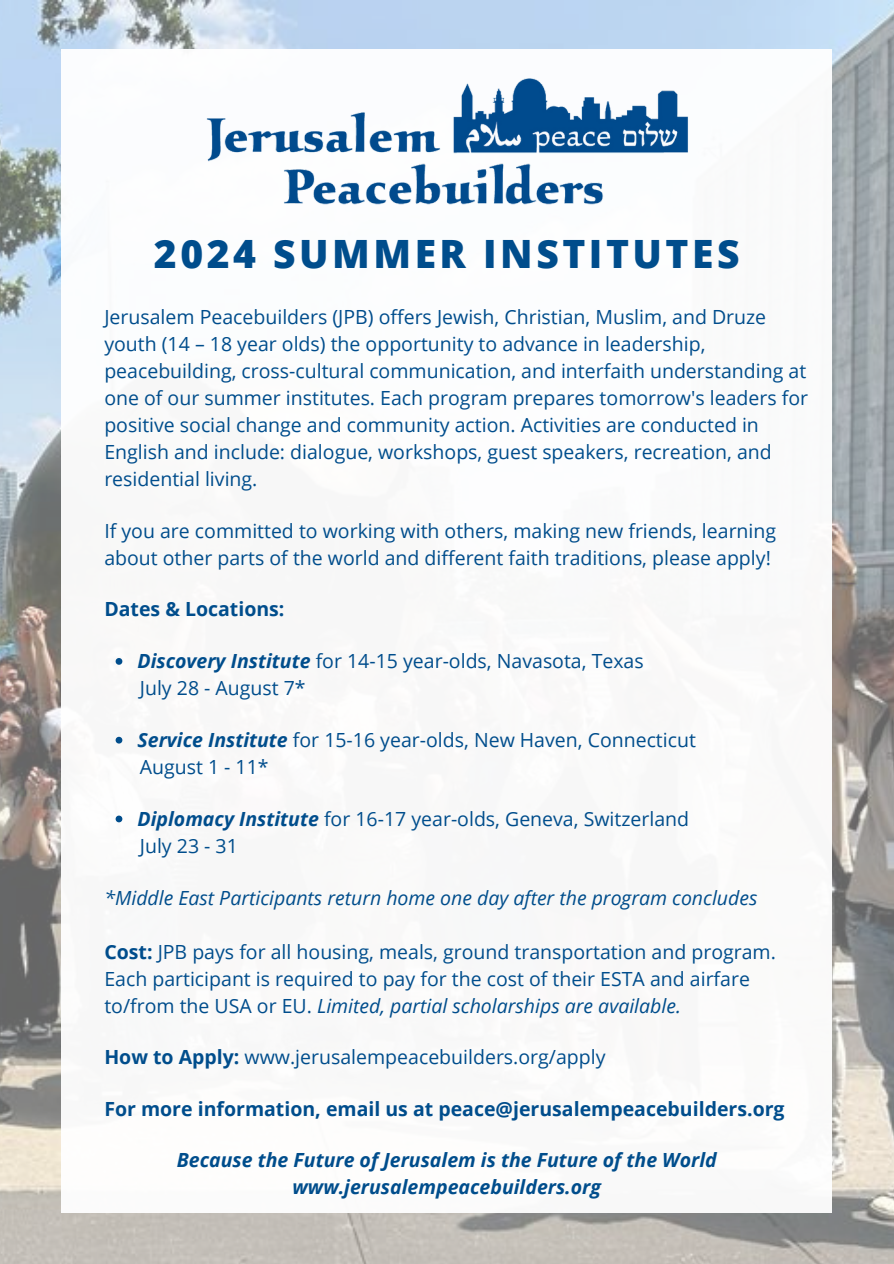
<style>
.page{position:relative;width:894px;height:1264px;background:#fff}
.page>*{position:absolute;margin:0;border:0;box-sizing:border-box;transform-origin:0 0}
.t1{font:800 39px "Open Sans";letter-spacing:.09em;color:#004d8c}
.t2{font:19.5px/27px "Open Sans";color:#004d8c}
.t3{font:italic 700 19.5px/27px "Open Sans";color:#004d8c;text-align:center}
.t4{font:700 19.5px "Open Sans";color:#004d8c}
.t5{font:italic 19.5px "Open Sans";color:#004d8c}
.s1{font-weight:700;font-style:italic}
.s2{font-weight:700}
.s3{font-style:italic}
</style>
<div class="page">
<img style="left:0;top:0;width:893px;height:1263px">
<div style="left:62px;top:49px;width:769px;height:1164px;background:#fff"></div>
<svg style="left:116px;top:658px;width:6px;height:6px"></svg>
<svg style="left:116px;top:736px;width:6px;height:7px"></svg>
<svg style="left:116px;top:815px;width:6px;height:7px"></svg>
<img style="left:206px;top:78px;width:482px;height:127px">
<p class="t1" style="left:154px;top:226px;width:587px">2024 SUMMER INSTITUTES</p>
<p class="t2" style="left:104px;top:303px;width:705px">Jerusalem Peacebuilders (JPB) offers Jewish, Christian, Muslim, and Druze youth (14 – 18 year olds) the opportunity to advance in leadership, peacebuilding, cross-cultural communication, and interfaith understanding at one of our summer institutes. Each program prepares tomorrow's leaders for positive social change and community action. Activities are conducted in English and include: dialogue, workshops, guest speakers, recreation, and residential living.</p>
<p class="t2" style="left:104px;top:516px;width:673px">If you are committed to working with others, making new friends, learning about other parts of the world and different faith traditions, please apply!</p>
<h1 class="t4" style="left:104px;top:595px;width:182px">Dates &amp; Locations:</h1>
<p class="t2" style="left:137px;top:647px;width:507px"><span class="s1">Discovery Institute</span> for 14-15 year-olds, Navasota, Texas</p>
<p class="t2" style="left:140px;top:674px;width:167px">July 28 - August 7*</p>
<h2 class="t2" style="left:137px;top:726px;width:559px"><span class="s1">Service Institute</span> for 15-16 year-olds, New Haven, Connecticut</h2>
<p class="t2" style="left:140px;top:753px;width:130px">August 1 - 11*</p>
<p class="t2" style="left:137px;top:804px;width:553px"><span class="s1">Diplomacy Institute</span> for 16-17 year-olds, Geneva, Switzerland</p>
<p class="t2" style="left:140px;top:831px;width:99px">July 23 - 31</p>
<p class="t5" style="left:104px;top:883px;width:654px">*Middle East Participants return home one day after the program concludes</p>
<p class="t2" style="left:104px;top:937px;width:673px"><span class="s2">Cost:</span> JPB pays for all housing, meals, ground transportation and program.<br>Each participant is required to pay for the cost of their ESTA and airfare to/from the USA or EU. <span class="s3">Limited, partial scholarships are available.</span></p>
<p class="t2" style="left:104px;top:1043px;width:502px"><span class="s2">How to Apply:</span> www.jerusalempeacebuilders.org/apply</p>
<p class="t4" style="left:104px;top:1095px;width:681px">For more information, email us at peace@jerusalempeacebuilders.org</p>
<h2 class="t3" style="left:177px;top:1146px;width:541px">Because the Future of Jerusalem is the Future of the World www.jerusalempeacebuilders.org</h2>
</div>
